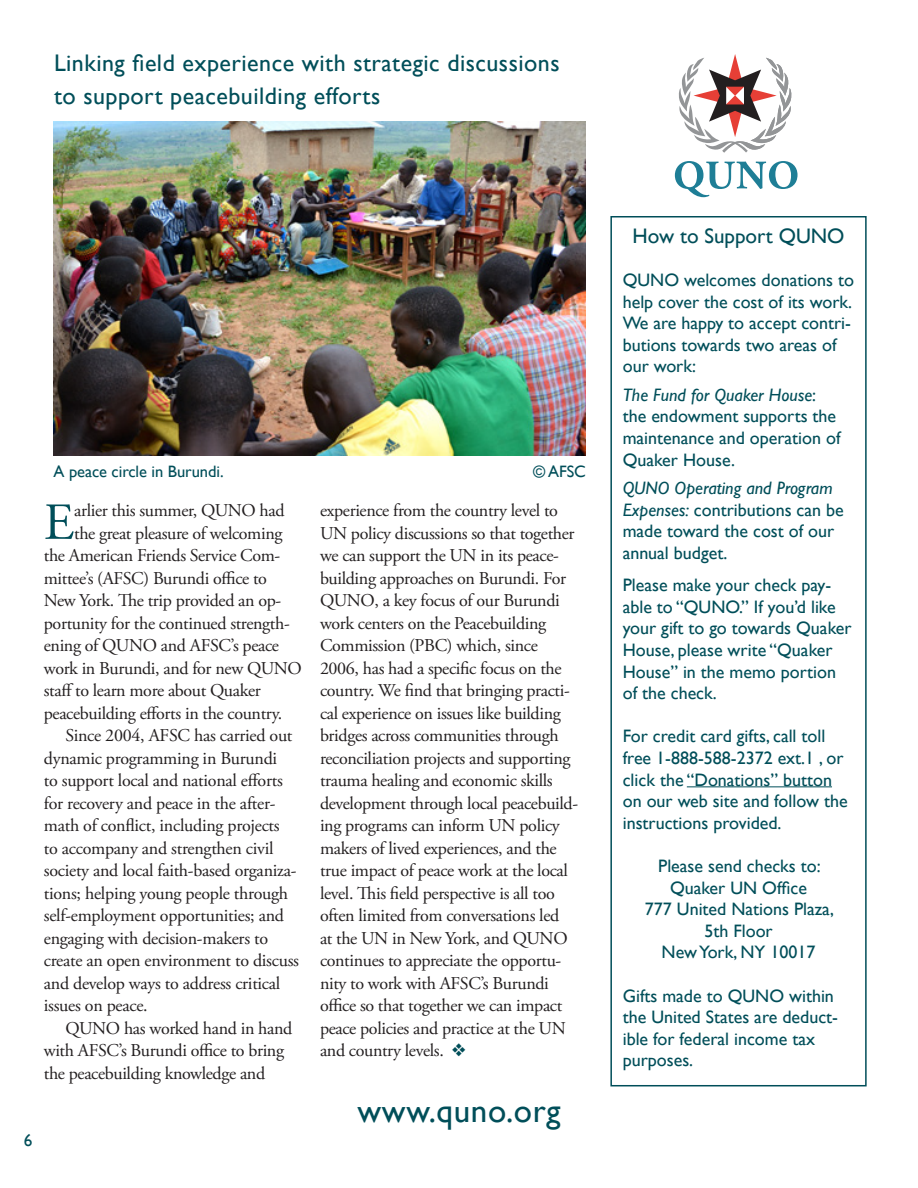
<style>
.page{position:relative;width:918px;height:1188px;background:#fff}
.page>*{position:absolute;margin:0;border:0;box-sizing:border-box;transform-origin:0 0}
.Drop_cap_para{font:51.9px "Adobe Garamond";color:#004e59}
.Head{font:33px "Gill Sans";letter-spacing:.02em;color:#004e59}
.Head-2{font:24px/33px "Gill Sans";letter-spacing:.02em;color:#004e59}
.Pull_qutoe{font:21px "Gill Sans";color:#004e59}
.Para_normal{font:18px/22.5px "Adobe Garamond Pro";letter-spacing:-.02em;color:#231f20}
.Pull_qutoe-2{font:18px/21.6px "Gill Sans";color:#004e59}
.Drop_cap_para-2{font:18px "Adobe Garamond Pro";letter-spacing:-.02em;color:#231f20}
.t1{font:17.25px "Gill Sans";color:#004e59}
.Photo_caption{font:16.5px "Gill Sans";letter-spacing:-.005em;color:#004e59}
.s1{color:#004e59}
.s2{font-style:italic}
</style>
<div class="page">
<hr style="left:687px;top:786px;width:145px;height:1px;background:#004e59">
<div style="left:610px;top:216px;width:257px;height:870px;border:2px solid #004e59"></div>
<img style="left:54px;top:121px;width:532px;height:335px">
<svg style="left:678px;top:54px;width:114px;height:99px"></svg>
<svg style="left:675px;top:161px;width:123px;height:36px"></svg>
<p class="Head-2" style="left:54px;top:46px;width:507px">Linking field experience with strategic discussions to support peacebuilding efforts</p>
<p class="t1" style="left:24px;top:1130px;width:10px">6</p>
<p class="Photo_caption" style="left:54px;top:462px;width:172px">A peace circle in Burundi.</p>
<p class="Photo_caption" style="left:533px;top:462px;width:54px">© AFSC</p>
<p class="Drop_cap_para" style="left:44px;top:495px;width:32px">E</p>
<p class="Drop_cap_para-2" style="left:74px;top:500px;width:212px">arlier this summer, QUNO had</p>
<p class="Drop_cap_para-2" style="left:74px;top:522px;width:210px">the great pleasure of welcoming</p>
<p class="Drop_cap_para-2" style="left:44px;top:545px;width:238px">the American Friends Service Com-</p>
<p class="Drop_cap_para-2" style="left:44px;top:567px;width:225px">mittee’s (AFSC) Burundi office to</p>
<p class="Drop_cap_para-2" style="left:44px;top:590px;width:239px">New York. The trip provided an op-</p>
<p class="Drop_cap_para-2" style="left:44px;top:612px;width:247px">portunity for the continued strength-</p>
<p class="Drop_cap_para-2" style="left:44px;top:635px;width:237px">ening of QUNO and AFSC’s peace</p>
<p class="Drop_cap_para-2" style="left:44px;top:657px;width:260px">work in Burundi, and for new QUNO</p>
<p class="Drop_cap_para-2" style="left:44px;top:680px;width:218px">staff to learn more about Quaker</p>
<p class="Drop_cap_para-2" style="left:44px;top:702px;width:240px">peacebuilding efforts in the country.</p>
<p class="Para_normal" style="left:44px;top:725px;width:257px;text-indent:22px">Since 2004, AFSC has carried out dynamic programming in Burundi<br>to support local and national efforts for recovery and peace in the after&shy;math of conflict, including projects<br>to accompany and strengthen civil society and local faith-based organiza&shy;tions; helping young people through self-employment opportunities; and engaging with decision-makers to create an open environment to discuss and develop ways to address critical issues on peace.</p>
<p class="Para_normal" style="left:44px;top:1017px;width:250px;text-indent:22px">QUNO has worked hand in hand with AFSC’s Burundi office to bring the peacebuilding knowledge and</p>
<p class="Para_normal" style="left:320px;top:500px;width:260px">experience from the country level to UN policy discussions so that together we can support the UN in its peace&shy;building approaches on Burundi. For QUNO, a key focus of our Burundi work centers on the Peacebuilding Commission (PBC) which, since 2006, has had a specific focus on the country. We find that bringing practi&shy;cal experience on issues like building bridges across communities through reconciliation projects and supporting trauma healing and economic skills development through local peacebuild&shy;ing programs can inform UN policy makers of lived experiences, and the true impact of peace work at the local level. This field perspective is all too often limited from conversations led<br>at the UN in New York, and QUNO continues to appreciate the opportu&shy;nity to work with AFSC’s Burundi office so that together we can impact peace policies and practice at the UN and country levels. <span class="s1">❖</span></p>
<p class="Head" style="left:358px;top:1092px;width:205px">www.quno.org</p>
<p class="Pull_qutoe" style="left:632px;top:223px;width:214px">How to Support QUNO</p>
<p class="Pull_qutoe-2" style="left:623px;top:269px;width:233px">QUNO welcomes donations to help cover the cost of its work.<br>We are happy to accept contri&shy;butions towards two areas of our work:</p>
<p class="Pull_qutoe-2" style="left:623px;top:384px;width:219px"><span class="s2">The Fund for Quaker House</span>: the endowment supports the maintenance and operation of<br>Quaker House.</p>
<p class="Pull_qutoe-2" style="left:623px;top:477px;width:223px"><span class="s2">QUNO Operating and Program<br>Expenses:</span> contributions can be made toward the cost of our annual budget.</p>
<p class="Pull_qutoe-2" style="left:623px;top:574px;width:230px">Please make your check pay&shy;able to “QUNO.” If you’d like your gift to go towards Quaker<br>House, please write “Quaker<br>House” in the memo portion of the check.</p>
<p class="Pull_qutoe-2" style="left:623px;top:725px;width:226px">For credit card gifts, call toll free 1-888-588-2372 ext.1 , or click the “Donations” button on our web site and follow the instructions provided.</p>
<p class="Pull_qutoe-2" style="left:658px;top:855px;width:164px">Please send checks to:</p>
<p class="Pull_qutoe-2" style="left:670px;top:876px;width:138px">Quaker UN Office</p>
<p class="Pull_qutoe-2" style="left:645px;top:898px;width:190px;text-align:center">777 United Nations Plaza,<br>5th Floor</p>
<p class="Pull_qutoe-2" style="left:662px;top:941px;width:155px">New York, NY 10017</p>
<p class="Pull_qutoe-2" style="left:623px;top:984px;width:217px">Gifts made to QUNO within the United States are deduct&shy;ible for federal income tax purposes.</p>
</div>
